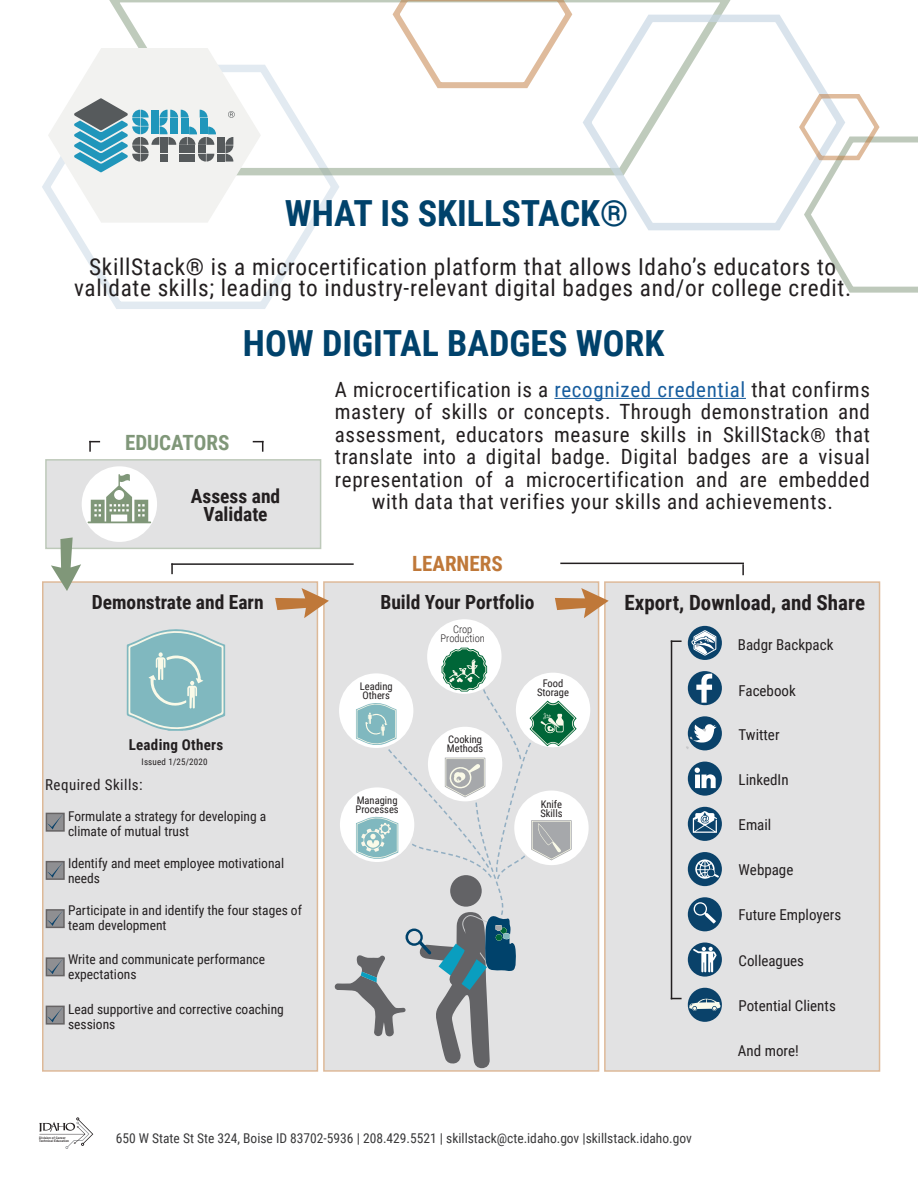
<style>
.page{position:relative;width:918px;height:1188px;background:#fff}
.page>*{position:absolute;margin:0;border:0;box-sizing:border-box;transform-origin:0 0}
.t1{font:700 36px "Roboto Condensed";color:#00426b}
.Body_Copy{font:23.25px/21px "Roboto Condensed";letter-spacing:.03em;color:#231f20;text-align:center}
.Body_Copy-2{font:21px/22.5px "Roboto Condensed";letter-spacing:.03em;color:#231f20;text-align:center}
.t2{font:700 21px "Roboto Condensed";color:#231f20}
.t3{font:700 21px "Roboto Condensed";color:#809779}
.t4{font:700 21px "Roboto Condensed";color:#bf7839}
.t5{font:700 19.5px/18px "Roboto Condensed";color:#231f20;text-align:center}
.Body_Copy-3{font:15px "Roboto Condensed";color:#231f20}
.Body_Copy-4{font:15px "Roboto Condensed";letter-spacing:.03em;color:#231f20}
.Body_Copy-5{font:700 15px "Roboto Condensed";letter-spacing:.02em;color:#231f20}
.Body_Copy-6{font:13.5px/15px "Roboto Condensed";color:#231f20}
.t6{font:13.5px "Roboto Condensed";color:#383839}
.Body_Copy-7{font:10.5px/9px "Roboto Condensed";color:#231f20}
.Body_Copy-8{font:300 10.5px/9px "Roboto Condensed";color:#231f20;text-align:center}
.Body_Copy-9{font:9px "Roboto Condensed";letter-spacing:.02em;color:#231f20}
.t7{font:500 3.45px/3.9px "Franklin Gothic URW";color:#231f20}
.s1{color:#175d9e}
.s2{font-size:19.5px}
</style>
<div class="page">
<svg style="left:42px;top:177px;width:297px;height:132px"></svg>
<svg style="left:109px;top:0;width:622px;height:177px"></svg>
<svg style="left:391px;top:0;width:183px;height:90px"></svg>
<svg style="left:581px;top:13px;width:246px;height:218px"></svg>
<svg style="left:798px;top:93px;width:120px;height:200px"></svg>
<div style="left:604px;top:581px;width:276px;height:491px;background:#e2e2e3"></div>
<div style="left:323px;top:581px;width:276px;height:491px;background:#e2e2e3"></div>
<div style="left:42px;top:581px;width:276px;height:491px;background:#e2e2e3"></div>
<svg style="left:127px;top:629px;width:98px;height:102px;background:#99c4c8"></svg>
<hr style="left:560px;top:563px;width:184px;height:1px;background:#231f20">
<hr style="left:171px;top:563px;width:183px;height:2px;background:#231f20">
<svg style="left:171px;top:563px;width:2px;height:11px"></svg>
<svg style="left:742px;top:564px;width:2px;height:11px"></svg>
<div style="left:516px;top:673px;width:74px;height:74px;background:#fff;border-radius:50%"></div>
<div style="left:427px;top:619px;width:75px;height:75px;background:#fff;border-radius:50%"></div>
<div style="left:514px;top:791px;width:75px;height:74px;background:#fff;border-radius:50%"></div>
<div style="left:688px;top:716px;width:34px;height:34px;background:#0a426a;border-radius:50%"></div>
<svg style="left:686px;top:724px;width:31px;height:25px"></svg>
<div style="left:688px;top:671px;width:34px;height:34px;background:#0a426a;border-radius:50%"></div>
<svg style="left:696px;top:674px;width:16px;height:29px"></svg>
<div style="left:688px;top:762px;width:34px;height:34px;background:#0a426a;border-radius:50%"></div>
<svg style="left:695px;top:768px;width:21px;height:20px"></svg>
<div style="left:688px;top:807px;width:34px;height:34px;background:#0a426a;border-radius:50%"></div>
<svg style="left:693px;top:811px;width:24px;height:22px"></svg>
<div style="left:688px;top:852px;width:34px;height:34px;background:#0a426a;border-radius:50%"></div>
<svg style="left:695px;top:859px;width:24px;height:20px"></svg>
<div style="left:688px;top:943px;width:34px;height:34px;background:#0a426a;border-radius:50%"></div>
<svg style="left:693px;top:947px;width:24px;height:26px"></svg>
<div style="left:688px;top:897px;width:34px;height:34px;background:#0a426a;border-radius:50%"></div>
<svg style="left:694px;top:902px;width:22px;height:21px"></svg>
<div style="left:688px;top:988px;width:34px;height:34px;background:#0a426a;border-radius:50%"></div>
<svg style="left:689px;top:997px;width:31px;height:14px"></svg>
<svg style="left:688px;top:626px;width:34px;height:34px"></svg>
<svg style="left:691px;top:630px;width:25px;height:25px"></svg>
<hr style="left:671px;top:640px;width:1px;height:359px;background:#231f20">
<svg style="left:671px;top:640px;width:11px;height:2px"></svg>
<svg style="left:334px;top:648px;width:243px;height:420px"></svg>
<svg style="left:275px;top:588px;width:54px;height:30px"></svg>
<svg style="left:555px;top:588px;width:54px;height:30px"></svg>
<svg style="left:47px;top:1006px;width:16px;height:16px"></svg>
<svg style="left:47px;top:958px;width:16px;height:16px"></svg>
<svg style="left:47px;top:910px;width:16px;height:16px"></svg>
<svg style="left:47px;top:862px;width:16px;height:16px"></svg>
<svg style="left:47px;top:814px;width:16px;height:15px"></svg>
<hr style="left:554px;top:398px;width:192px;height:1px;background:#175d9e">
<div style="left:45px;top:459px;width:276px;height:90px;background:#e2e2e3"></div>
<svg style="left:89px;top:441px;width:11px;height:11px"></svg>
<svg style="left:253px;top:441px;width:11px;height:11px"></svg>
<div style="left:82px;top:466px;width:75px;height:76px;background:#fff;border-radius:50%"></div>
<svg style="left:88px;top:473px;width:63px;height:50px"></svg>
<svg style="left:51px;top:537px;width:30px;height:54px"></svg>
<svg style="left:39px;top:1117px;width:54px;height:32px"></svg>
<svg style="left:48px;top:48px;width:213px;height:175px"></svg>
<p class="t1" style="left:285px;top:188px;width:345px">WHAT IS SKILLSTACK®</p>
<p class="Body_Copy" style="left:74px;top:255px;width:779px">SkillStack® is a microcertification platform that allows Idaho’s educators to validate skills; leading to industry-relevant digital badges and/or college credit.</p>
<p class="t1" style="left:243px;top:318px;width:423px">HOW DIGITAL BADGES WORK</p>
<p class="t3" style="left:125px;top:428px;width:106px">EDUCATORS</p>
<p class="t5" style="left:191px;top:486px;width:91px">Assess and<br>Validate</p>
<p class="Body_Copy-2" style="left:335px;top:377px;width:537px">A microcertification is a <span class="s1">recognized credential</span> that confirms mastery of skills or concepts. Through demonstration and assessment, educators measure skills in SkillStack<span class="s2">®</span> that translate into a digital badge. Digital badges are a visual representation of a microcertification and are embedded with data that verifies your skills and achievements.</p>
<p class="t4" style="left:412px;top:549px;width:92px">LEARNERS</p>
<p class="t5" style="left:92px;top:592px;width:173px">Demonstrate and Earn</p>
<p class="t5" style="left:380px;top:592px;width:155px">Build Your Portfolio</p>
<p class="t2" style="left:625px;top:588px;width:242px">Export, Download, and Share</p>
<p class="Body_Copy-5" style="left:129px;top:734px;width:96px">Leading Others</p>
<p class="Body_Copy-9" style="left:142px;top:755px;width:68px">Issued 1/25/2020</p>
<p class="Body_Copy-4" style="left:45px;top:774px;width:99px">Required Skills:</p>
<p class="Body_Copy-6" style="left:68px;top:808px;width:200px">Formulate a strategy for developing a climate of mutual trust</p>
<p class="Body_Copy-6" style="left:68px;top:855px;width:218px">Identify and meet employee motivational needs</p>
<p class="Body_Copy-6" style="left:68px;top:903px;width:235px">Participate in and identify the four stages of team development</p>
<p class="Body_Copy-6" style="left:68px;top:952px;width:199px">Write and communicate performance expectations</p>
<p class="Body_Copy-6" style="left:68px;top:1001px;width:217px">Lead supportive and corrective coaching sessions</p>
<p class="Body_Copy-7" style="left:360px;top:682px;width:34px">Leading<br>Others</p>
<p class="Body_Copy-7" style="left:356px;top:796px;width:45px">Managing<br>Processes</p>
<p class="Body_Copy-8" style="left:441px;top:624px;width:46px">Crop<br>Production</p>
<p class="Body_Copy-7" style="left:447px;top:735px;width:38px">Cooking<br>Methods</p>
<p class="Body_Copy-7" style="left:537px;top:679px;width:33px;text-align:center">Food<br>Storage</p>
<p class="Body_Copy-7" style="left:540px;top:799px;width:24px">Knife<br>Skills</p>
<p class="t7" style="left:39px;top:1135px;width:31px">Division of Career<br>Technical Education</p>
<p class="t6" style="left:116px;top:1128px;width:578px">650 W State St Ste 324, Boise ID 83702-5936 | 208.429.5521 | skillstack@cte.idaho.gov |skillstack.idaho.gov</p>
<p class="Body_Copy-3" style="left:738px;top:634px;width:97px">Badgr Backpack</p>
<p class="Body_Copy-3" style="left:739px;top:680px;width:59px">Facebook</p>
<p class="Body_Copy-3" style="left:739px;top:725px;width:43px">Twitter</p>
<p class="Body_Copy-3" style="left:739px;top:769px;width:52px">LinkedIn</p>
<p class="Body_Copy-3" style="left:739px;top:814px;width:34px">Email</p>
<p class="Body_Copy-3" style="left:739px;top:859px;width:56px">Webpage</p>
<p class="Body_Copy-3" style="left:739px;top:904px;width:104px">Future Employers</p>
<p class="Body_Copy-3" style="left:739px;top:951px;width:67px">Colleagues</p>
<p class="Body_Copy-3" style="left:739px;top:995px;width:99px">Potential Clients</p>
<p class="Body_Copy-3" style="left:738px;top:1040px;width:62px">And more!</p>
</div>
